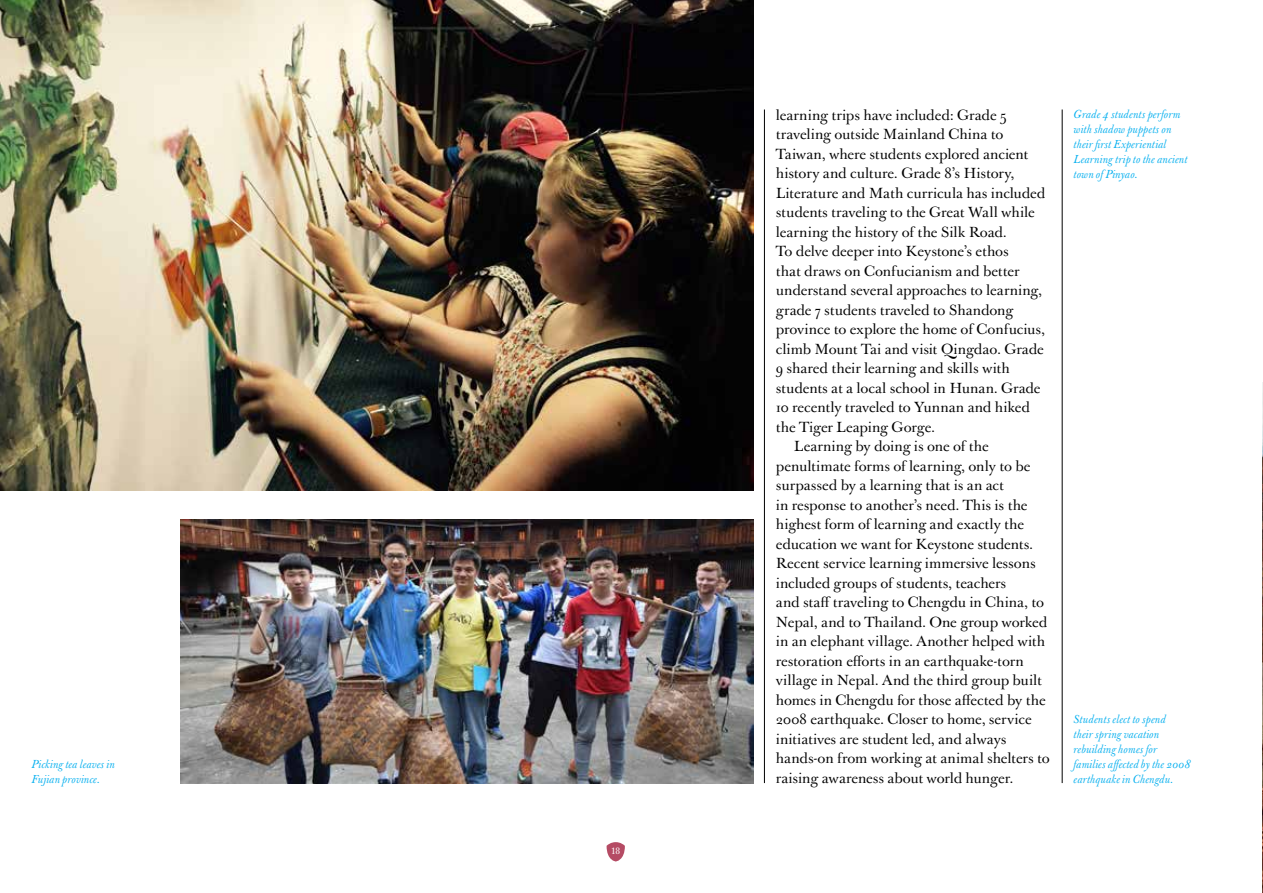
<style>
.page{position:relative;width:1263px;height:893px;background:#fff}
.page>*{position:absolute;margin:0;border:0;box-sizing:border-box;transform-origin:0 0}
.t1{font:14.25px "J Baskerville";letter-spacing:-.005em;color:#000}
.t2{font:italic 11.25px/15px "J Baskerville";letter-spacing:.015em;color:#00aeef}
.t3{font:9px "J Baskerville T Caps";color:#fff}
</style>
<div class="page">
<svg style="left:607px;top:842px;width:18px;height:19px"></svg>
<img style="left:0;top:0;width:753px;height:490px">
<img style="left:180px;top:519px;width:573px;height:264px">
<img style="left:1262px;top:382px;width:1px;height:511px">
<hr style="left:1062px;top:110px;width:1px;height:673px;background:#000">
<hr style="left:764px;top:110px;width:1px;height:673px;background:#000">
<p class="t2" style="left:32px;top:757px;width:85px">Picking tea leaves in<br>Fujian province.</p>
<p class="t3" style="left:611px;top:846px;width:11px">18</p>
<p class="t1" style="left:776px;top:107px;width:232px">learning trips have included: Grade 5</p>
<p class="t1" style="left:776px;top:126px;width:229px">traveling outside Mainland China to</p>
<p class="t1" style="left:776px;top:146px;width:254px">Taiwan, where students explored ancient</p>
<p class="t1" style="left:776px;top:165px;width:240px">history and culture. Grade 8’s History,</p>
<p class="t1" style="left:776px;top:185px;width:271px">Literature and Math curricula has included</p>
<p class="t1" style="left:776px;top:204px;width:260px">students traveling to the Great Wall while</p>
<p class="t1" style="left:776px;top:224px;width:233px">learning the history of the Silk Road.</p>
<p class="t1" style="left:776px;top:243px;width:234px">To delve deeper into Keystone’s ethos</p>
<p class="t1" style="left:776px;top:263px;width:245px">that draws on Confucianism and better</p>
<p class="t1" style="left:776px;top:282px;width:268px">understand several approaches to learning,</p>
<p class="t1" style="left:776px;top:301px;width:239px">grade 7 students traveled to Shandong</p>
<p class="t1" style="left:776px;top:321px;width:271px">province to explore the home of Confucius,</p>
<p class="t1" style="left:776px;top:340px;width:269px">climb Mount Tai and visit Qingdao. Grade</p>
<p class="t1" style="left:776px;top:360px;width:235px">9 shared their learning and skills with</p>
<p class="t1" style="left:776px;top:379px;width:266px">students at a local school in Hunan. Grade</p>
<p class="t1" style="left:776px;top:399px;width:256px">10 recently traveled to Yunnan and hiked</p>
<p class="t1" style="left:776px;top:418px;width:161px">the Tiger Leaping Gorge.</p>
<p class="t1" style="left:794px;top:438px;width:196px">Learning by doing is one of the</p>
<p class="t1" style="left:776px;top:457px;width:256px">penultimate forms of learning, only to be</p>
<p class="t1" style="left:776px;top:477px;width:230px">surpassed by a learning that is an act</p>
<p class="t1" style="left:776px;top:496px;width:253px">in response to another’s need. This is the</p>
<p class="t1" style="left:776px;top:516px;width:250px">highest form of learning and exactly the</p>
<p class="t1" style="left:776px;top:535px;width:259px">education we want for Keystone students.</p>
<p class="t1" style="left:776px;top:555px;width:261px">Recent service learning immersive lessons</p>
<p class="t1" style="left:776px;top:574px;width:232px">included groups of students, teachers</p>
<p class="t1" style="left:776px;top:594px;width:270px">and staff traveling to Chengdu in China, to</p>
<p class="t1" style="left:776px;top:613px;width:273px">Nepal, and to Thailand. One group worked</p>
<p class="t1" style="left:776px;top:633px;width:271px">in an elephant village. Another helped with</p>
<p class="t1" style="left:776px;top:652px;width:249px">restoration efforts in an earthquake-torn</p>
<p class="t1" style="left:776px;top:672px;width:268px">village in Nepal. And the third group built</p>
<p class="t1" style="left:776px;top:691px;width:271px">homes in Chengdu for those affected by the</p>
<p class="t1" style="left:776px;top:711px;width:257px">2008 earthquake. Closer to home, service</p>
<p class="t1" style="left:776px;top:730px;width:232px">initiatives are student led, and always</p>
<p class="t1" style="left:776px;top:750px;width:275px">hands-on from working at animal shelters to</p>
<p class="t1" style="left:776px;top:769px;width:239px">raising awareness about world hunger.</p>
<p class="t2" style="left:1073px;top:107px;width:116px">Grade 4 students perform with shadow puppets on their first Experiential<br>Learning trip to the ancient town of Pinyao.</p>
<p class="t2" style="left:1073px;top:712px;width:118px">Students elect to spend<br>their spring vacation rebuilding homes for families affected by the 2008 earthquake in Chengdu.</p>
</div>
